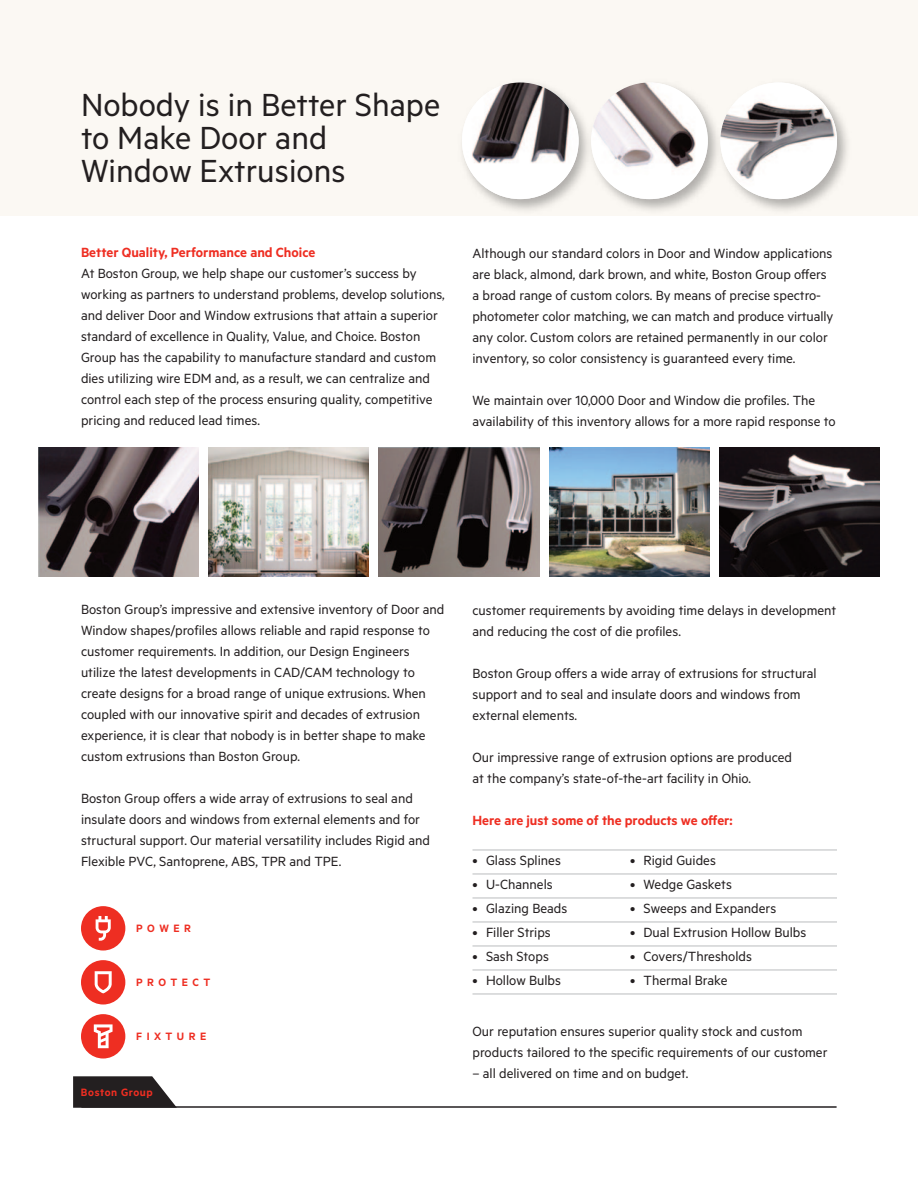
<style>
.page{position:relative;width:918px;height:1188px;background:#fff}
.page>*{position:absolute;margin:0;border:0;box-sizing:border-box;transform-origin:0 0}
.t1{font:36px/33px "Metric";color:#231f20}
.t2{font:15px/21px "Metric";color:#231f20}
.t3{font:600 15px "Metric";color:#ee2e22}
.t4{font:600 12px "Metric";letter-spacing:.375em;color:#ee2e22}
.t5{font:600 12px "Metric";letter-spacing:.05em;color:#ee2e22}
</style>
<div class="page">
<div style="left:0;top:0;width:918px;height:216px;background:#fbf8f3"></div>
<svg style="left:73px;top:1076px;width:103px;height:32px;background:#3f3b3c"></svg>
<div style="left:81px;top:906px;width:44px;height:45px;background:#ee2e22;border-radius:50%"></div>
<div style="left:81px;top:960px;width:44px;height:45px;background:#ee2e22;border-radius:50%"></div>
<div style="left:81px;top:1014px;width:44px;height:45px;background:#ee2e22;border-radius:50%"></div>
<svg style="left:96px;top:916px;width:15px;height:25px"></svg>
<svg style="left:95px;top:971px;width:17px;height:22px"></svg>
<svg style="left:94px;top:1024px;width:19px;height:24px"></svg>
<hr style="left:81px;top:1106px;width:756px;height:2px;background:#231f20">
<hr style="left:472px;top:849px;width:365px;height:2px;background:#d1d2d4">
<hr style="left:472px;top:873px;width:365px;height:2px;background:#d1d2d4">
<hr style="left:472px;top:897px;width:365px;height:2px;background:#d1d2d4">
<hr style="left:472px;top:921px;width:365px;height:2px;background:#d1d2d4">
<hr style="left:472px;top:945px;width:365px;height:2px;background:#d1d2d4">
<hr style="left:472px;top:969px;width:365px;height:2px;background:#d1d2d4">
<hr style="left:472px;top:993px;width:365px;height:2px;background:#d1d2d4">
<img style="left:38px;top:447px;width:161px;height:130px">
<img style="left:209px;top:447px;width:160px;height:130px">
<img style="left:719px;top:447px;width:161px;height:130px">
<img style="left:549px;top:447px;width:160px;height:130px">
<img style="left:379px;top:447px;width:160px;height:130px">
<img style="left:462px;top:84px;width:385px;height:126px">
<img style="left:462px;top:82px;width:117px;height:117px;border-radius:50%">
<img style="left:591px;top:82px;width:117px;height:117px;border-radius:50%">
<img style="left:720px;top:82px;width:117px;height:117px;border-radius:50%">
<p class="t1" style="left:81px;top:87px;width:361px">Nobody is in Better Shape to Make Door and<br>Window Extrusions</p>
<p class="t3" style="left:81px;top:243px;width:236px">Better Quality, Performance and Choice</p>
<p class="t2" style="left:81px;top:263px;width:365px">At Boston Group, we help shape our customer’s success by working as partners to understand problems, develop solutions, and deliver Door and Window extrusions that attain a superior standard of excellence in Quality, Value, and Choice. Boston Group has the capability to manufacture standard and custom dies utilizing wire EDM and, as a result, we can centralize and control each step of the process ensuring quality, competitive pricing and reduced lead times.</p>
<p class="t2" style="left:472px;top:242px;width:362px">Although our standard colors in Door and Window applications are black, almond, dark brown, and white, Boston Group offers a broad range of custom colors. By means of precise spectro - photometer color matching, we can match and produce virtually any color. Custom colors are retained permanently in our color inventory, so color consistency is guaranteed every time.</p>
<p class="t2" style="left:472px;top:389px;width:365px">We maintain over 10,000 Door and Window die profiles. The availability of this inventory allows for a more rapid response to</p>
<p class="t2" style="left:81px;top:599px;width:365px">Boston Group’s impressive and extensive inventory of Door and Window shapes/profiles allows reliable and rapid response to customer requirements. In addition, our Design Engineers utilize the latest developments in CAD/CAM technology to create designs for a broad range of unique extrusions. When coupled with our innovative spirit and decades of extrusion experience, it is clear that nobody is in better shape to make custom extrusions than Boston Group.</p>
<p class="t2" style="left:81px;top:788px;width:350px">Boston Group offers a wide array of extrusions to seal and insulate doors and windows from external elements and for structural support. Our material versatility includes Rigid and Flexible PVC, Santoprene, ABS, TPR and TPE.</p>
<p class="t4" style="left:136px;top:921px;width:56px">POWER</p>
<p class="t4" style="left:136px;top:975px;width:76px">PROTECT</p>
<p class="t4" style="left:136px;top:1029px;width:72px">FIXTURE</p>
<p class="t5" style="left:81px;top:1085px;width:73px">Boston Group</p>
<p class="t2" style="left:472px;top:599px;width:365px">customer requirements by avoiding time delays in development and reducing the cost of die profiles.</p>
<p class="t2" style="left:472px;top:662px;width:346px">Boston Group offers a wide array of extrusions for structural support and to seal and insulate doors and windows from external elements.</p>
<p class="t2" style="left:472px;top:746px;width:321px">Our impressive range of extrusion options are produced at the company’s state-of-the-art facility in Ohio.</p>
<p class="t3" style="left:472px;top:810px;width:262px">Here are just some of the products we offer:</p>
<p class="t2" style="left:472px;top:849px;width:90px">• Glass Splines</p>
<p class="t2" style="left:472px;top:873px;width:82px">• U-Channels</p>
<p class="t2" style="left:472px;top:897px;width:96px">• Glazing Beads</p>
<p class="t2" style="left:472px;top:921px;width:80px">• Filler Strips</p>
<p class="t2" style="left:472px;top:945px;width:78px">• Sash Stops</p>
<p class="t2" style="left:472px;top:969px;width:90px">• Hollow Bulbs</p>
<p class="t2" style="left:630px;top:849px;width:87px">• Rigid Guides</p>
<p class="t2" style="left:630px;top:873px;width:103px">• Wedge Gaskets</p>
<p class="t2" style="left:630px;top:897px;width:148px">• Sweeps and Expanders</p>
<p class="t2" style="left:630px;top:921px;width:178px">• Dual Extrusion Hollow Bulbs</p>
<p class="t2" style="left:630px;top:945px;width:124px">• Covers/Thresholds</p>
<p class="t2" style="left:630px;top:969px;width:99px">• Thermal Brake</p>
<p class="t2" style="left:472px;top:1020px;width:356px">Our reputation ensures superior quality stock and custom products tailored to the specific requirements of our customer</p>
<p class="t2" style="left:472px;top:1062px;width:217px">– all delivered on time and on budget.</p>
</div>
